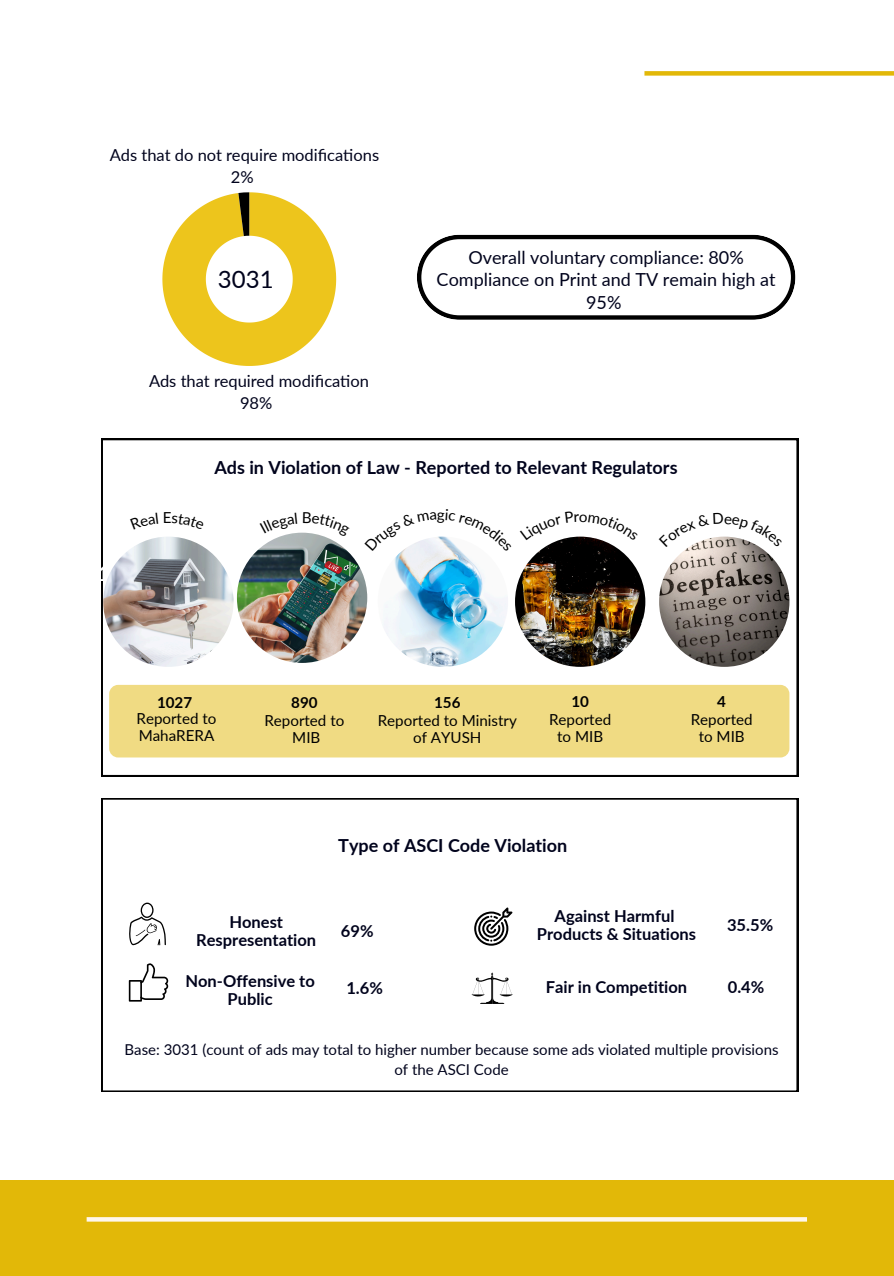
<style>
.page{position:relative;width:894px;height:1276px;background:#fff}
.page>*{position:absolute;margin:0;border:0;box-sizing:border-box;transform-origin:0 0}
.t1{font:24px "Lato";color:#00031c}
.t2{font:700 18px "Lato";color:#00031c}
.t3{font:18px/22.5px "Lato";color:#00031c;text-align:center}
.t4{font:700 16.5px/18px "Lato";color:#00031c;text-align:center}
.t5{font:16.5px/22.2px "Lato";color:#00031c;text-align:center}
.t6{font:15.15px/16.5px "Lato";color:#000;text-align:center}
.t7{font:700 15.15px "Lato";color:#000}
.t8{font:15px/20.2px "Lato";color:#00031c;text-align:center}
</style>
<div class="page">
<svg style="left:162px;top:192px;width:174px;height:174px"></svg>
<svg style="left:417px;top:235px;width:378px;height:85px"></svg>
<svg style="left:101px;top:798px;width:696px;height:293px"></svg>
<svg style="left:474px;top:907px;width:38px;height:39px"></svg>
<svg style="left:471px;top:972px;width:42px;height:32px"></svg>
<div style="left:0;top:1180px;width:893px;height:96px;background:#e2b808"></div>
<svg style="left:87px;top:1217px;width:719px;height:4px;background:#fef4e4"></svg>
<svg style="left:101px;top:439px;width:696px;height:337px"></svg>
<div style="left:109px;top:685px;width:680px;height:72px;background:#f0db83;border-radius:9px"></div>
<img style="left:237px;top:533px;width:130px;height:130px;border-radius:50%">
<img style="left:377px;top:537px;width:131px;height:130px;border-radius:50%">
<img style="left:515px;top:537px;width:130px;height:130px;border-radius:50%">
<img style="left:659px;top:537px;width:130px;height:130px;border-radius:50%">
<img style="left:103px;top:537px;width:130px;height:130px;border-radius:50%">
<div style="left:644px;top:71px;width:249px;height:5px;background:#e2b808"></div>
<svg style="left:130px;top:512px;width:28px;height:18px"></svg>
<svg style="left:172px;top:513px;width:32px;height:17px"></svg>
<svg style="left:259px;top:512px;width:38px;height:21px"></svg>
<svg style="left:303px;top:512px;width:47px;height:24px"></svg>
<svg style="left:364px;top:509px;width:148px;height:43px"></svg>
<svg style="left:519px;top:511px;width:119px;height:30px"></svg>
<svg style="left:658px;top:513px;width:124px;height:34px"></svg>
<p class="t5" style="left:110px;top:144px;width:271px">Ads that do not require modifications<br>2%</p>
<p class="t1" style="left:218px;top:264px;width:57px">3031</p>
<p class="t5" style="left:149px;top:369px;width:221px">Ads that required modification<br>98%</p>
<p class="t3" style="left:436px;top:245px;width:340px">Overall voluntary compliance: 80%<br>Compliance on Print and TV remain high at<br>95%</p>
<p class="t6" style="left:163px;top:509px;width:10px">E</p>
<p class="t2" style="left:214px;top:456px;width:464px">Ads in Violation of Law - Reported to Relevant Regulators</p>
<h3 class="t7" style="left:157px;top:693px;width:37px">1027</h3>
<h3 class="t6" style="left:136px;top:710px;width:81px;text-align:left">Reported to<br>MahaRERA</h3>
<p class="t7" style="left:291px;top:693px;width:28px">890</p>
<h3 class="t6" style="left:264px;top:712px;width:81px">Reported to</h3>
<h3 class="t6" style="left:292px;top:729px;width:30px">MIB</h3>
<p class="t7" style="left:434px;top:693px;width:28px">156</p>
<h3 class="t6" style="left:377px;top:712px;width:140px">Reported to Ministry of AYUSH</h3>
<h3 class="t7" style="left:571px;top:692px;width:19px">10</h3>
<p class="t6" style="left:549px;top:711px;width:64px">Reported to MIB</p>
<p class="t2" style="left:338px;top:834px;width:230px">Type of ASCI Code Violation</p>
<h3 class="t7" style="left:717px;top:692px;width:10px">4</h3>
<h3 class="t6" style="left:690px;top:711px;width:64px">Reported to MIB</h3>
<p class="t4" style="left:196px;top:913px;width:121px">Honest<br>Respresentation</p>
<p class="t4" style="left:185px;top:971px;width:131px">Non-Offensive to<br>Public</p>
<p class="t4" style="left:341px;top:921px;width:34px">69%</p>
<p class="t4" style="left:346px;top:979px;width:38px">1.6%</p>
<h3 class="t4" style="left:536px;top:907px;width:161px">Against Harmful<br>Products &amp; Situations</h3>
<h2 class="t4" style="left:545px;top:977px;width:143px">Fair in Competition</h2>
<h3 class="t4" style="left:726px;top:915px;width:48px">35.5%</h3>
<p class="t4" style="left:727px;top:978px;width:38px">0.4%</p>
<p class="t8" style="left:124px;top:1038px;width:655px">Base: 3031 (count of ads may total to higher number because some ads violated multiple provisions of the ASCI Code</p>
</div>
